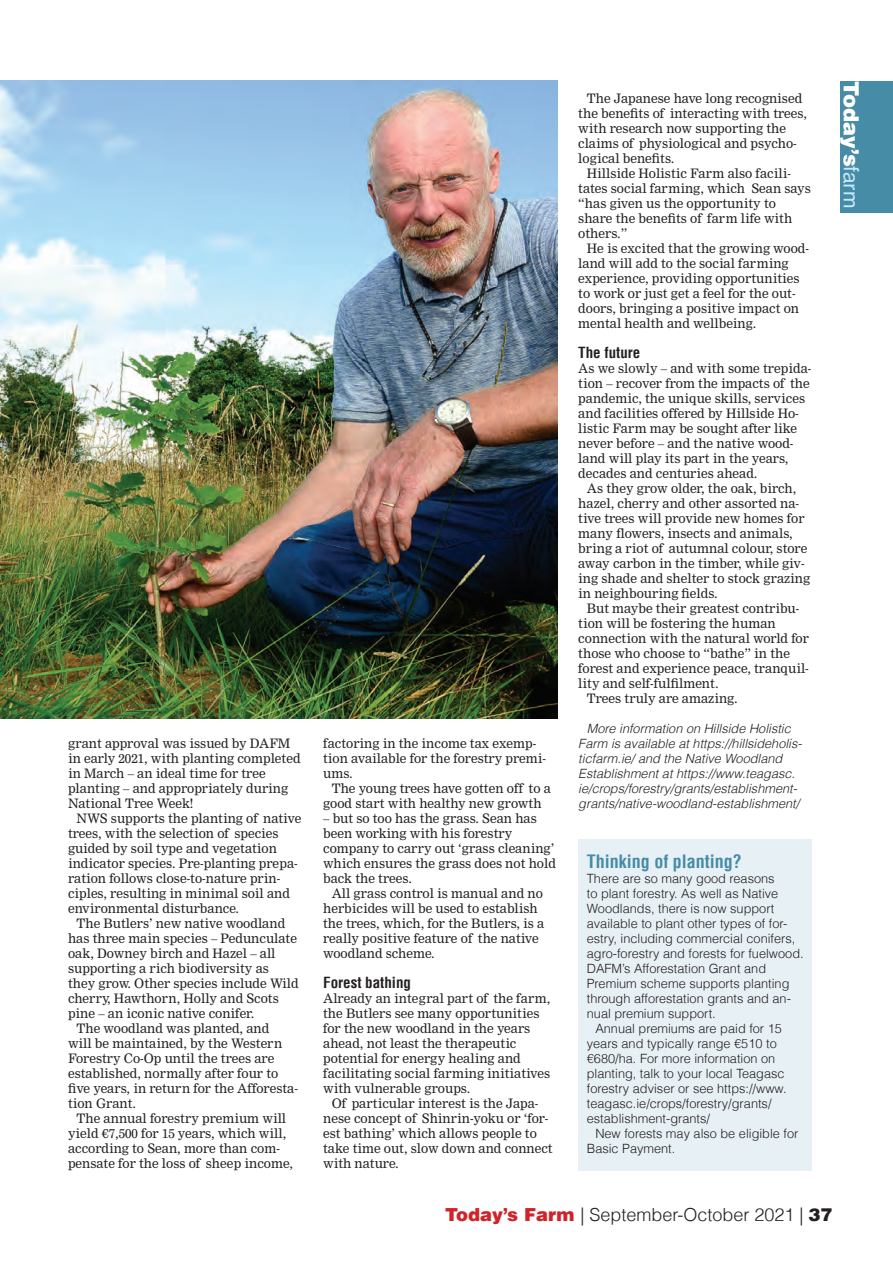
<style>
.page{position:relative;width:893px;height:1263px;background:#fff}
.page>*{position:absolute;margin:0;border:0;box-sizing:border-box;transform-origin:0 0}
.t1{font:900 21px "Helvetica LT";color:#fff}
.t2{font:300 18px "Helvetica LT";color:#231f20}
.t3{font:700 condensed 18px "Helvetica LT";color:#468ca6}
.t4{font:700 condensed 15px "Helvetica LT";color:#231f20}
.t5{font:12.75px/15px "Nimrod";color:#231f20}
.t6{font:300 12.75px "Helvetica LT";color:#231f20}
.t7{font:italic 300 12.75px/15px "Helvetica LT";color:#231f20}
.s1{font-weight:400;color:#c6eafa}
.s2{font-weight:900;color:#d1232a}
.s3{font-weight:900}
</style>
<div class="page">
<div style="left:840px;top:81px;width:53px;height:132px;background:#468ca6"></div>
<div style="left:578px;top:839px;width:234px;height:331px;background:#e7f0f5"></div>
<img style="left:0;top:81px;width:557px;height:638px">
<p class="t5" style="left:68px;top:736px;width:234px">grant approval was issued by DAFM in early 2021, with planting completed in March – an ideal time for tree planting – and appropriately during<br>National Tree Week!</p>
<p class="t5" style="left:68px;top:811px;width:235px;text-indent:9px">NWS supports the planting of native trees, with the selection of species guided by soil type and vegetation indicator species. Pre-planting prepa&shy;ration follows close-to-nature prin&shy;ciples, resulting in minimal soil and environmental disturbance.</p>
<p class="t5" style="left:77px;top:916px;width:210px">The Butlers’ new native woodland</p>
<p class="t5" style="left:68px;top:931px;width:230px">has three main species – Pedunculate</p>
<p class="t5" style="left:68px;top:946px;width:209px">oak, Downey birch and Hazel – all</p>
<p class="t5" style="left:68px;top:961px;width:202px">supporting a rich biodiversity as</p>
<p class="t5" style="left:68px;top:976px;width:232px">they grow. Other species include Wild</p>
<p class="t5" style="left:68px;top:991px;width:212px">cherry, Hawthorn, Holly and Scots</p>
<p class="t5" style="left:68px;top:1006px;width:188px">pine – an iconic native conifer.</p>
<p class="t5" style="left:77px;top:1021px;width:194px">The woodland was planted, and</p>
<p class="t5" style="left:68px;top:1036px;width:216px">will be maintained, by the Western</p>
<p class="t5" style="left:68px;top:1051px;width:208px">Forestry Co-Op until the trees are</p>
<p class="t5" style="left:68px;top:1066px;width:212px">established, normally after four to</p>
<p class="t5" style="left:68px;top:1081px;width:231px">five years, in return for the Afforesta-</p>
<p class="t5" style="left:68px;top:1096px;width:70px">tion Grant.</p>
<p class="t5" style="left:77px;top:1111px;width:211px">The annual forestry premium will</p>
<p class="t5" style="left:68px;top:1126px;width:220px">yield €7,500 for 15 years, which will,</p>
<p class="t5" style="left:68px;top:1141px;width:213px">according to Sean, more than com-</p>
<p class="t5" style="left:68px;top:1156px;width:226px">pensate for the loss of sheep income,</p>
<p class="t5" style="left:323px;top:736px;width:224px">factoring in the income tax exemp&shy;tion available for the forestry premi&shy;ums.</p>
<p class="t5" style="left:323px;top:781px;width:229px;text-indent:9px">The young trees have gotten off to a good start with healthy new growth</p>
<p class="t5" style="left:323px;top:811px;width:234px">– but so too has the grass. Sean has been working with his forestry company to carry out ‘grass cleaning’ which ensures the grass does not hold back the trees.</p>
<p class="t5" style="left:323px;top:886px;width:223px;text-indent:9px">All grass control is manual and no herbicides will be used to establish the trees, which, for the Butlers, is a really positive feature of the native woodland scheme.</p>
<p class="t4" style="left:323px;top:973px;width:89px">Forest bathing</p>
<p class="t5" style="left:323px;top:991px;width:229px">Already an integral part of the farm, the Butlers see many opportunities for the new woodland in the years ahead, not least the therapeutic potential for energy healing and facilitating social farming initiatives with vulnerable groups.</p>
<p class="t5" style="left:323px;top:1096px;width:231px;text-indent:9px">Of particular interest is the Japa&shy;nese concept of Shinrin-yoku or ‘for&shy;est bathing’ which allows people to take time out, slow down and connect with nature.</p>
<p class="t5" style="left:578px;top:91px;width:230px;text-indent:9px">The Japanese have long recognised the benefits of interacting with trees, with research now supporting the claims of physiological and psycho&shy;logical benefits.</p>
<p class="t5" style="left:578px;top:166px;width:234px;text-indent:9px">Hillside Holistic Farm also facili&shy;tates social farming, which Sean says “has given us the opportunity to share the benefits of farm life with others.”</p>
<p class="t5" style="left:578px;top:241px;width:232px;text-indent:9px">He is excited that the growing wood&shy;land will add to the social farming experience, providing opportunities to work or just get a feel for the out&shy;doors, bringing a positive impact on mental health and wellbeing.</p>
<p class="t4" style="left:578px;top:343px;width:64px">The future</p>
<p class="t5" style="left:578px;top:361px;width:235px">As we slowly – and with some trepida&shy;tion – recover from the impacts of the pandemic, the unique skills, services and facilities offered by Hillside Ho&shy;listic Farm may be sought after like never before – and the native wood&shy;land will play its part in the years, decades and centuries ahead.</p>
<p class="t5" style="left:578px;top:481px;width:233px;text-indent:9px">As they grow older, the oak, birch, hazel, cherry and other assorted na&shy;tive trees will provide new homes for many flowers, insects and animals, bring a riot of autumnal colour, store away carbon in the timber, while giv&shy;ing shade and shelter to stock grazing in neighbouring fields.</p>
<p class="t5" style="left:587px;top:601px;width:214px">But maybe their greatest contribu-</p>
<p class="t5" style="left:578px;top:616px;width:199px">tion will be fostering the human</p>
<p class="t5" style="left:578px;top:631px;width:232px">connection with the natural world for</p>
<p class="t5" style="left:578px;top:646px;width:213px">those who choose to “bathe” in the</p>
<p class="t5" style="left:578px;top:661px;width:232px">forest and experience peace, tranquil-</p>
<p class="t5" style="left:578px;top:676px;width:142px">lity and self-fulfilment.</p>
<p class="t5" style="left:587px;top:691px;width:153px">Trees truly are amazing.</p>
<p class="t7" style="left:578px;top:721px;width:225px;text-indent:9px">More information on Hillside Holistic Farm is available at https://hillsideholis&shy;ticfarm.ie/ and the Native Woodland Establishment at https://www.teagasc. ie/crops/forestry/grants/establishment&shy;grants/native-woodland-establishment/</p>
<h2 class="t3" style="left:587px;top:850px;width:157px">Thinking of planting?</h2>
<p class="t6" style="left:587px;top:871px;width:189px">There are so many good reasons</p>
<p class="t6" style="left:587px;top:886px;width:193px">to plant forestry. As well as Native</p>
<p class="t6" style="left:587px;top:901px;width:189px">Woodlands, there is now support</p>
<p class="t6" style="left:587px;top:916px;width:202px">available to plant other types of for-</p>
<p class="t6" style="left:587px;top:931px;width:210px">estry, including commercial conifers,</p>
<p class="t6" style="left:587px;top:946px;width:218px">agro-forestry and forests for fuelwood.</p>
<p class="t6" style="left:587px;top:961px;width:181px">DAFM’s Afforestation Grant and</p>
<p class="t6" style="left:587px;top:976px;width:204px">Premium scheme supports planting</p>
<p class="t6" style="left:587px;top:991px;width:206px">through afforestation grants and an-</p>
<p class="t6" style="left:587px;top:1006px;width:130px">nual premium support.</p>
<p class="t6" style="left:595px;top:1021px;width:188px">Annual premiums are paid for 15</p>
<p class="t6" style="left:587px;top:1036px;width:191px">years and typically range €510 to</p>
<p class="t6" style="left:587px;top:1051px;width:190px">€680/ha. For more information on</p>
<p class="t6" style="left:587px;top:1066px;width:199px">planting, talk to your local Teagasc</p>
<p class="t6" style="left:587px;top:1081px;width:201px">forestry adviser or see https://www.</p>
<p class="t6" style="left:587px;top:1096px;width:186px">teagasc.ie/crops/forestry/grants/</p>
<p class="t6" style="left:587px;top:1111px;width:125px">establishment-grants/</p>
<p class="t6" style="left:595px;top:1126px;width:205px">New forests may also be eligible for</p>
<p class="t6" style="left:587px;top:1141px;width:90px">Basic Payment.</p>
<h1 class="t1" style="left:865px;top:81px;width:128px;rotate:90deg">Today’s<span class="s1">farm</span></h1>
<h2 class="t2" style="left:445px;top:1203px;width:389px"><span class="s2">Today’s Farm</span> | September-October 2021 | <span class="s3">37</span></h2>
</div>
